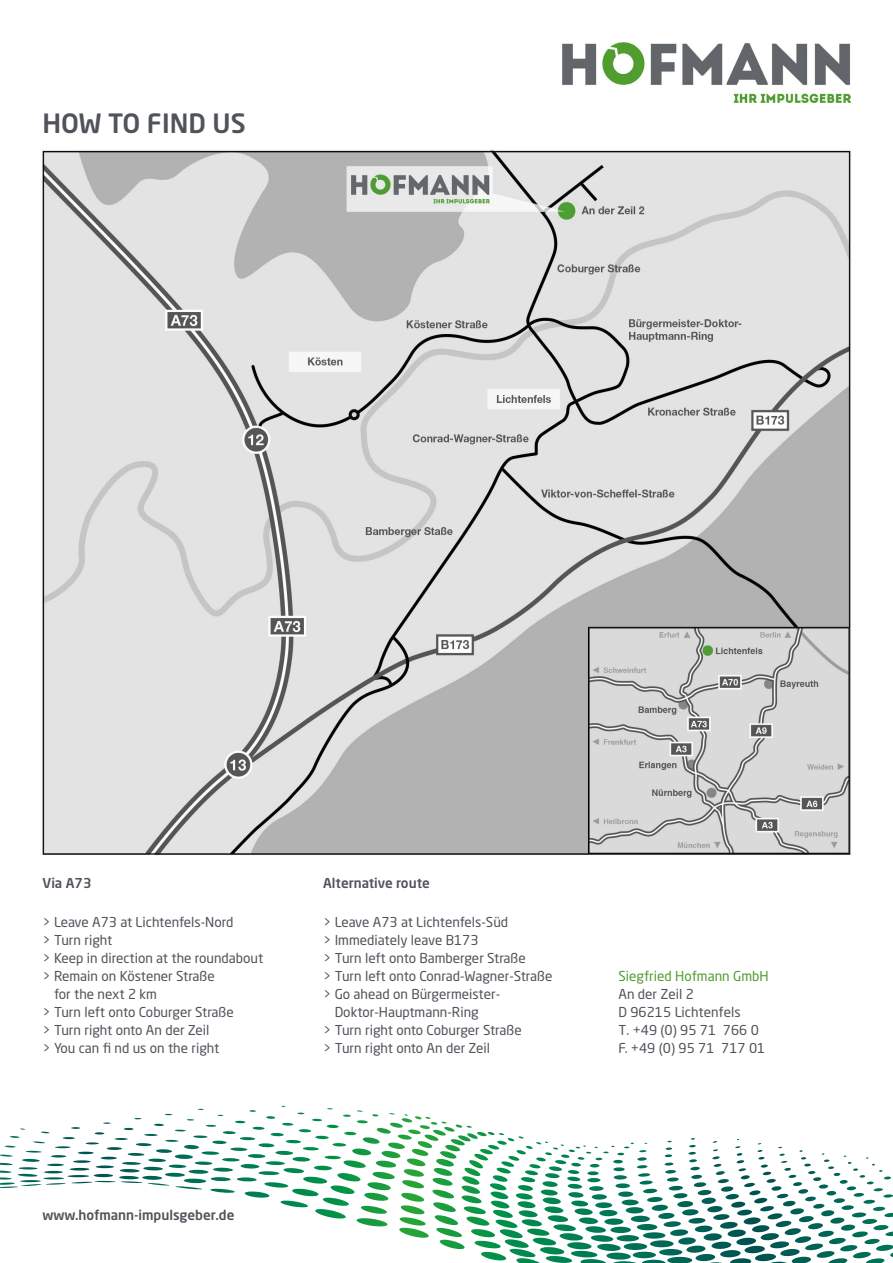
<style>
.page{position:relative;width:893px;height:1263px;background:#fff}
.page>*{position:absolute;margin:0;border:0;box-sizing:border-box;transform-origin:0 0}
.t1{font:500 26.25px "Neo Sans W1 G";color:#50535a}
.t2{font:13.5px/17.9px "Neo Sans Std";color:#50535a}
.t3{font:500 13.5px "Neo Sans W1 G";color:#50535a}
.t4{font:500 13.5px "Neo Sans Std";color:#50535a}
.t5{font:13.5px "Neo Sans Std";color:#509e2f}
</style>
<div class="page">
<svg style="left:0;top:1106px;width:893px;height:157px"></svg>
<img style="left:42px;top:150px;width:809px;height:705px">
<img style="left:562px;top:43px;width:288px;height:59px">
<h1 class="t1" style="left:43px;top:107px;width:205px">HOW TO FIND US</h1>
<p class="t4" style="left:43px;top:874px;width:50px">Via A73</p>
<p class="t2" style="left:43px;top:913px;width:192px">&gt; Leave A73 at Lichtenfels-Nord</p>
<p class="t2" style="left:43px;top:931px;width:71px">&gt; Turn right</p>
<p class="t2" style="left:43px;top:949px;width:222px">&gt; Keep in direction at the roundabout</p>
<p class="t2" style="left:43px;top:967px;width:174px">&gt; Remain on Köstener Straße</p>
<p class="t2" style="left:54px;top:985px;width:104px">for the next 2 km</p>
<p class="t2" style="left:43px;top:1003px;width:193px">&gt; Turn left onto Coburger Straße</p>
<p class="t2" style="left:43px;top:1021px;width:169px">&gt; Turn right onto An der Zeil</p>
<p class="t2" style="left:43px;top:1039px;width:178px">&gt; You can fi nd us on the right</p>
<p class="t4" style="left:323px;top:874px;width:108px">Alternative route</p>
<p class="t2" style="left:323px;top:913px;width:186px">&gt; Leave A73 at Lichtenfels-Süd</p>
<p class="t2" style="left:323px;top:931px;width:157px">&gt; Immediately leave B173</p>
<p class="t2" style="left:323px;top:949px;width:204px">&gt; Turn left onto Bamberger Straße</p>
<p class="t2" style="left:323px;top:967px;width:231px">&gt; Turn left onto Conrad-Wagner-Straße</p>
<p class="t2" style="left:323px;top:985px;width:179px">&gt; Go ahead on Bürgermeister-</p>
<p class="t2" style="left:335px;top:1003px;width:146px">Doktor-Hauptmann-Ring</p>
<p class="t2" style="left:323px;top:1021px;width:200px">&gt; Turn right onto Coburger Straße</p>
<p class="t2" style="left:323px;top:1039px;width:169px">&gt; Turn right onto An der Zeil</p>
<p class="t3" style="left:43px;top:1207px;width:193px">www.hofmann-impulsgeber.de</p>
<p class="t5" style="left:618px;top:967px;width:152px">Siegfried Hofmann GmbH</p>
<p class="t2" style="left:618px;top:985px;width:148px">An der Zeil 2<br>D 96215 Lichtenfels<br>T. +49 (0) 95 71 766 0<br>F. +49 (0) 95 71 717 01</p>
</div>
